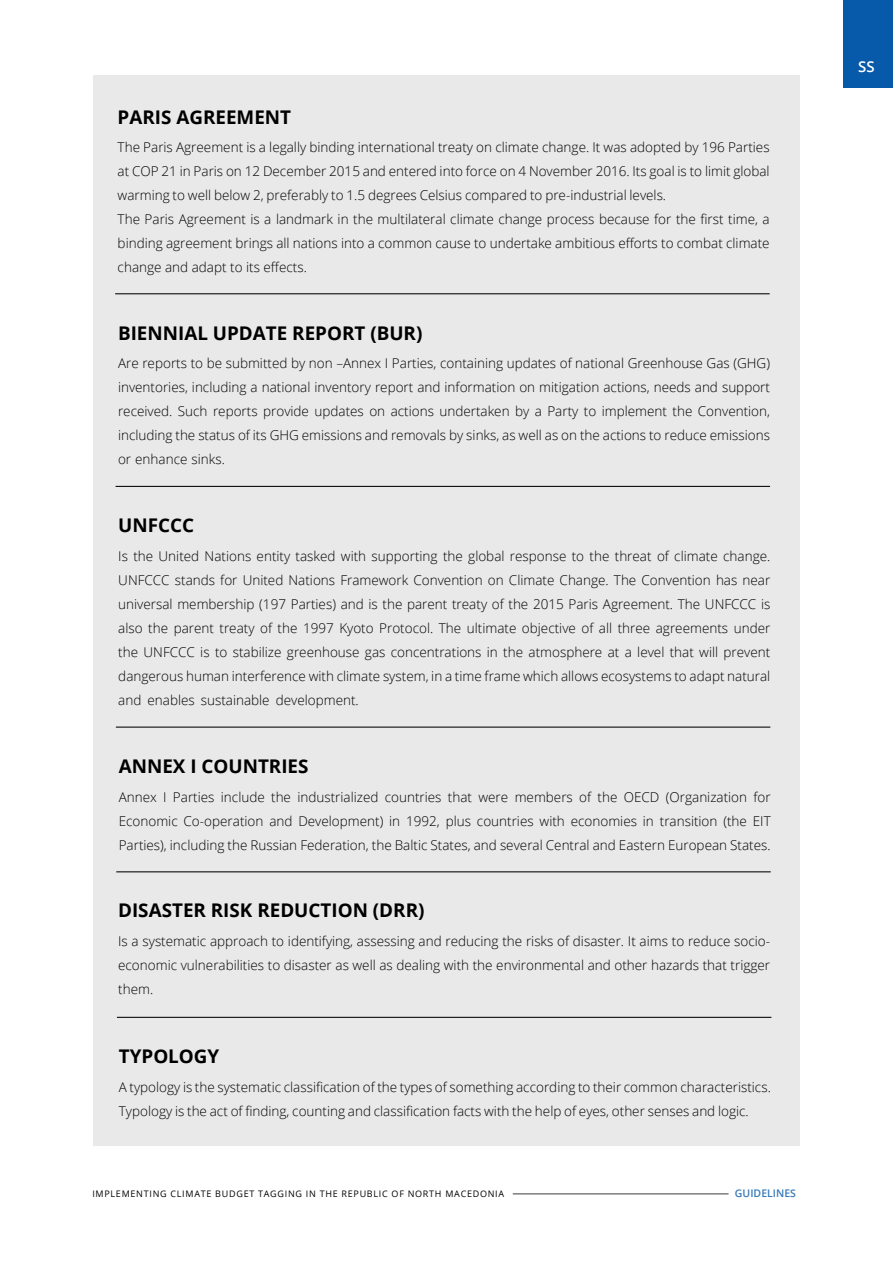
<style>
.page{position:relative;width:893px;height:1263px;background:#fff}
.page>*{position:absolute;margin:0;border:0;box-sizing:border-box;transform-origin:0 0}
.t1{font:700 18.9px "Open Sans";color:#000}
.t2{font:600 15px "Open Sans";color:#fff}
.t3{font:300 13.5px/24px "Open Sans";color:#000;text-align:justify}
.t4{font:600 10.5px "Open Sans";color:#3679b9}
.t5{font:9px "Open Sans";letter-spacing:.08em;color:#000}
</style>
<div class="page">
<div style="left:93px;top:76px;width:706px;height:1069px;background:#e9e9ea"></div>
<hr style="left:115px;top:293px;width:655px;height:1px;background:#000">
<hr style="left:116px;top:486px;width:654px;height:1px;background:#000">
<hr style="left:116px;top:726px;width:654px;height:2px;background:#000">
<hr style="left:116px;top:871px;width:655px;height:1px;background:#000">
<hr style="left:117px;top:1017px;width:654px;height:1px;background:#000">
<div style="left:843px;top:0;width:50px;height:88px;background:#0759a9"></div>
<hr style="left:513px;top:1193px;width:216px;height:1px;background:#3d3c3e">
<h1 class="t1" style="left:118px;top:103px;width:175px">PARIS AGREEMENT</h1>
<p class="t3" style="left:118px;top:135px;width:653px;text-align:left">The Paris Agreement is a legally binding international treaty on climate change. It was adopted by 196 Parties at COP 21 in Paris on 12 December 2015 and entered into force on 4 November 2016. Its goal is to limit global warming to well below 2, preferably to 1.5 degrees Celsius compared to pre-industrial levels.<br>The Paris Agreement is a landmark in the multilateral climate change process because for the first time, a binding agreement brings all nations into a common cause to undertake ambitious efforts to combat climate change and adapt to its effects.</p>
<h1 class="t1" style="left:118px;top:319px;width:306px">BIENNIAL UPDATE REPORT (BUR)</h1>
<p class="t3" style="left:118px;top:351px;width:653px">Are reports to be submitted by non –Annex I Parties, containing updates of national Greenhouse Gas (GHG) inventories, including a national inventory report and information on mitigation actions, needs and support received. Such reports provide updates on actions undertaken by a Party to implement the Convention, including the status of its GHG emissions and removals by sinks, as well as on the actions to reduce emissions or enhance sinks.</p>
<h1 class="t1" style="left:118px;top:512px;width:77px">UNFCCC</h1>
<p class="t3" style="left:118px;top:544px;width:653px">Is the United Nations entity tasked with supporting the global response to the threat of climate change.<br>UNFCCC stands for United Nations Framework Convention on Climate Change. The Convention has near universal membership (197 Parties) and is the parent treaty of the 2015 Paris Agreement. The UNFCCC is also the parent treaty of the 1997 Kyoto Protocol. The ultimate objective of all three agreements under the UNFCCC is to stabilize greenhouse gas concentrations in the atmosphere at a level that will prevent dangerous human interference with climate system, in a time frame which allows ecosystems to adapt natural and enables sustainable development.</p>
<h1 class="t1" style="left:119px;top:753px;width:191px">ANNEX I COUNTRIES</h1>
<p class="t3" style="left:119px;top:784px;width:653px">Annex I Parties include the industrialized countries that were members of the OECD (Organization for Economic Co-operation and Development) in 1992, plus countries with economies in transition (the EIT Parties), including the Russian Federation, the Baltic States, and several Central and Eastern European States.</p>
<h1 class="t1" style="left:118px;top:897px;width:308px">DISASTER RISK REDUCTION (DRR)</h1>
<p class="t3" style="left:118px;top:929px;width:653px">Is a systematic approach to identifying, assessing and reducing the risks of disaster. It aims to reduce socio&shy;economic vulnerabilities to disaster as well as dealing with the environmental and other hazards that trigger them.</p>
<h1 class="t1" style="left:119px;top:1043px;width:102px">TYPOLOGY</h1>
<p class="t3" style="left:119px;top:1074px;width:653px">A typology is the systematic classification of the types of something according to their common characteristics.<br>Typology is the act of finding, counting and classification facts with the help of eyes, other senses and logic.</p>
<p class="t5" style="left:92px;top:1188px;width:413px">IMPLEMENTING CLIMATE BUDGET TAGGING IN THE REPUBLIC OF NORTH MACEDONIA</p>
<p class="t4" style="left:735px;top:1186px;width:63px">GUIDELINES</p>
<p class="t2" style="left:858px;top:56px;width:9px">19</p>
</div>
